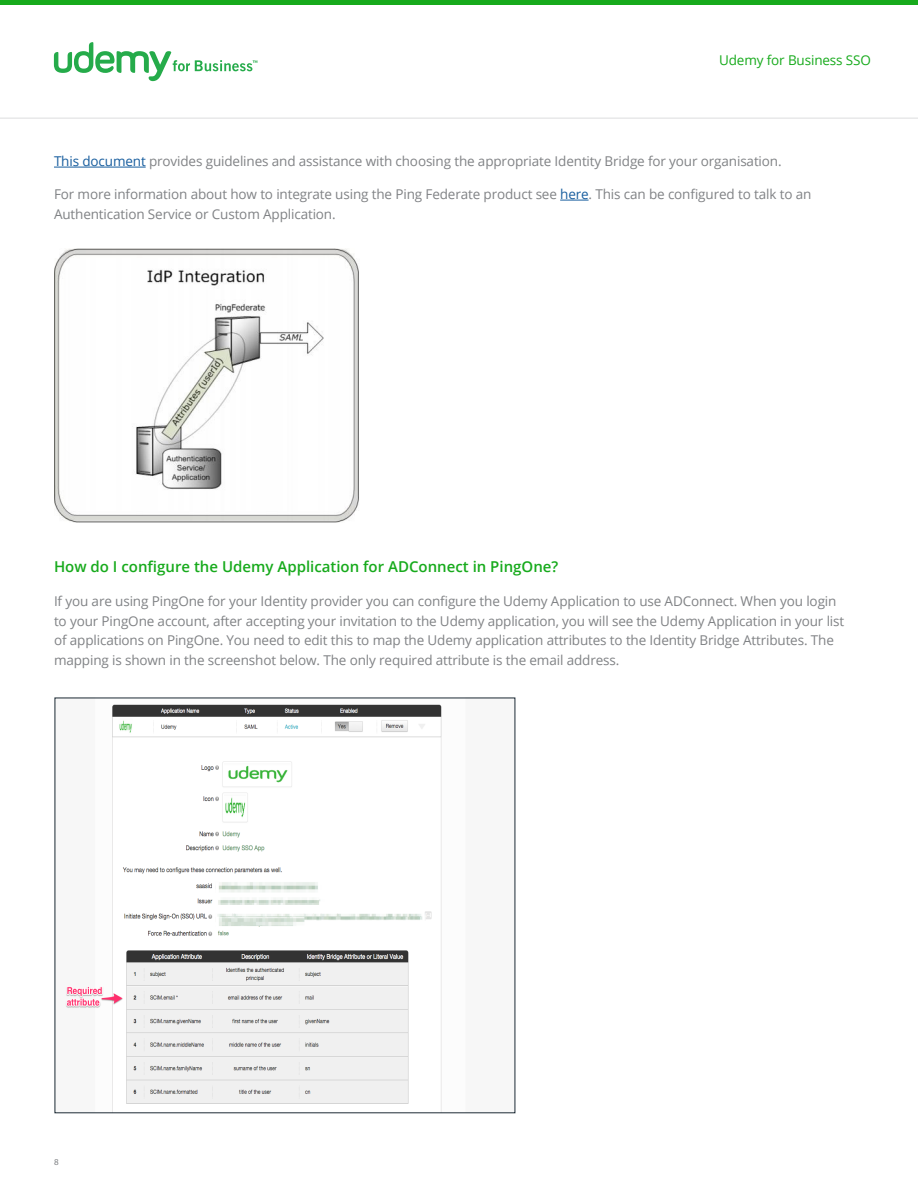
<style>
.page{position:relative;width:918px;height:1188px;background:#fff}
.page>*{position:absolute;margin:0;border:0;box-sizing:border-box;transform-origin:0 0}
.Udemy_-_Section_Head{font:600 15px "Open Sans";color:#17aa1c}
.Udemy_-_Body_Text_Re{font:13.5px/19.5px "Open Sans";letter-spacing:-.01em;color:#808285}
.Udemy_-_Intro_Text{font:13.5px "Open Sans";letter-spacing:-.01em;color:#17aa1c}
.t1{font:9px "Myriad Pro";color:#808285}
.s1{color:#175d9e}
</style>
<div class="page">
<div style="left:0;top:0;width:918px;height:5px;background:#17aa1c"></div>
<hr style="left:0;top:118px;width:918px;height:1px;background:#dcdddf">
<svg style="left:54px;top:42px;width:203px;height:39px"></svg>
<hr style="left:54px;top:167px;width:92px;height:1px;background:#175d9e">
<svg style="left:560px;top:200px;width:29px;height:1px"></svg>
<img style="left:54px;top:248px;width:305px;height:275px">
<img style="left:65px;top:704px;width:377px;height:407px">
<p class="Udemy_-_Intro_Text" style="left:719px;top:51px;width:153px">Udemy for Business SSO</p>
<p class="Udemy_-_Body_Text_Re" style="left:54px;top:151px;width:729px"><span class="s1">This document</span> provides guidelines and assistance with choosing the appropriate Identity Bridge for your organisation.</p>
<p class="Udemy_-_Body_Text_Re" style="left:54px;top:184px;width:759px">For more information about how to integrate using the Ping Federate product see <span class="s1">here</span>. This can be configured to talk to an<br>Authentication Service or Custom Application.</p>
<p class="Udemy_-_Section_Head" style="left:54px;top:556px;width:506px">How do I configure the Udemy Application for ADConnect in PingOne?</p>
<p class="Udemy_-_Body_Text_Re" style="left:54px;top:591px;width:792px">If you are using PingOne for your Identity provider you can configure the Udemy Application to use ADConnect. When you login to your PingOne account, after accepting your invitation to the Udemy application, you will see the Udemy Application in your list of applications on PingOne. You need to edit this to map the Udemy application attributes to the Identity Bridge Attributes. The mapping is shown in the screenshot below. The only required attribute is the email address.</p>
<p class="t1" style="left:54px;top:1157px;width:6px">8</p>
</div>
